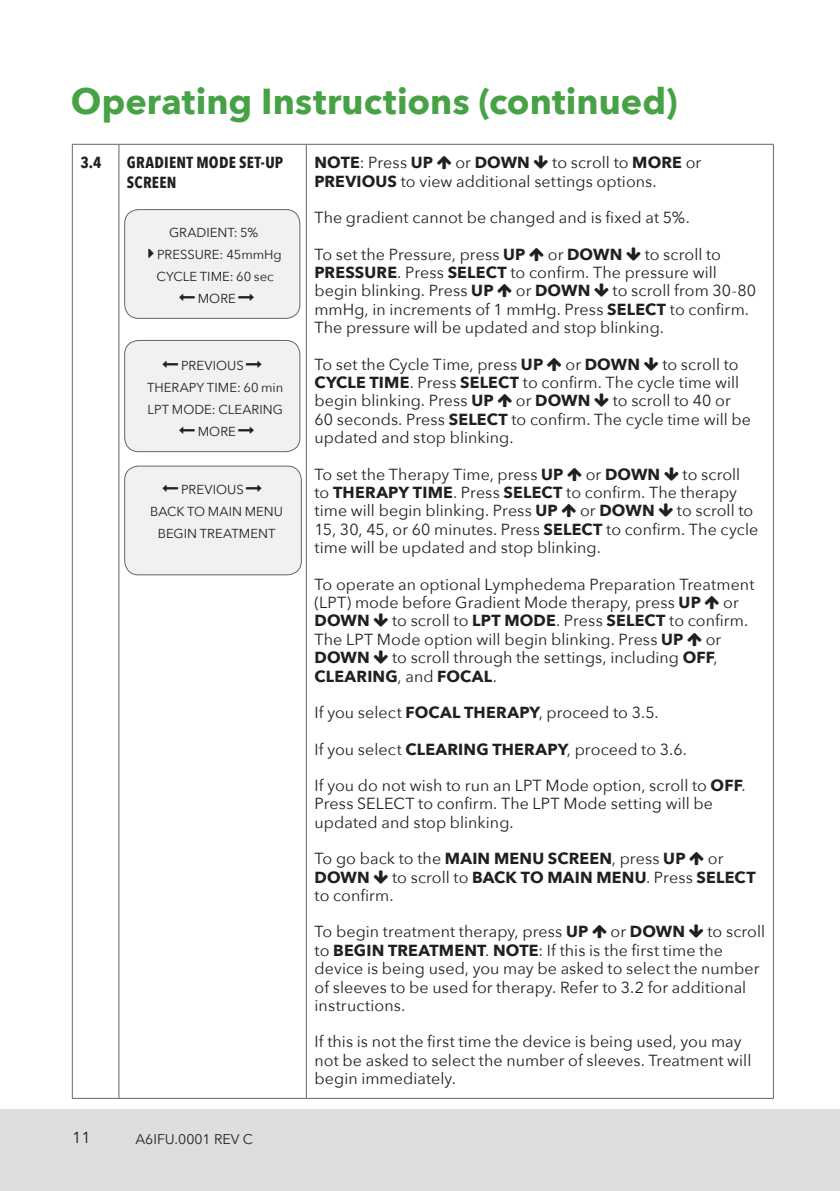
<style>
.page{position:relative;width:840px;height:1191px;background:#fff}
.page>*{position:absolute;margin:0;border:0;box-sizing:border-box;transform-origin:0 0}
.t1{font:700 36px "Avenir Next";color:#47a246}
.t2{font:16px/18.4px "Avenir Next";letter-spacing:.005em;color:#231f20}
.t3{font:700 16px "Avenir Next";letter-spacing:.005em;color:#231f20}
.t4{font:700 16px/20px "Avenir Next Condensed";letter-spacing:.015em;color:#231f20}
.t5{font:14px "Avenir Next";color:#231f20}
.t6{font:13px/22px "Avenir Next";letter-spacing:.005em;color:#231f20;text-align:center}
.s1{font-weight:700}
.s2{font-weight:400}
</style>
<div class="page">
<div style="left:0;top:1109px;width:839px;height:82px;background:#dfdedf"></div>
<hr style="left:72px;top:144px;width:47px;height:1px;background:#64656a">
<hr style="left:119px;top:144px;width:187px;height:1px;background:#64656a">
<hr style="left:118px;top:145px;width:1px;height:953px;background:#64656a">
<hr style="left:306px;top:144px;width:467px;height:1px;background:#64656a">
<hr style="left:72px;top:1098px;width:47px;height:1px;background:#64656a">
<hr style="left:119px;top:1098px;width:187px;height:1px;background:#64656a">
<hr style="left:306px;top:1098px;width:467px;height:1px;background:#64656a">
<hr style="left:306px;top:145px;width:1px;height:953px;background:#64656a">
<hr style="left:72px;top:145px;width:1px;height:953px;background:#64656a">
<hr style="left:772px;top:145px;width:1px;height:953px;background:#64656a">
<div style="left:125px;top:210px;width:175px;height:108px;background:#f1f1f1;border-radius:14px"></div>
<div style="left:124px;top:209px;width:176px;height:110px;border:1px solid #64656a;border-radius:14px"></div>
<div style="left:125px;top:340px;width:175px;height:111px;background:#f1f1f1;border-radius:14px"></div>
<div style="left:124px;top:340px;width:176px;height:112px;border:1px solid #64656a;border-radius:14px"></div>
<div style="left:125px;top:466px;width:176px;height:109px;background:#f1f1f1;border-radius:14px"></div>
<div style="left:124px;top:465px;width:178px;height:110px;border:1px solid #64656a;border-radius:14px"></div>
<h1 class="t1" style="left:71px;top:71px;width:608px">Operating Instructions (continued)</h1>
<p class="t2" style="left:314px;top:153px;width:388px;text-indent:238px">to scroll to <span class="s1">MORE</span> or<br><span class="s1">PREVIOUS</span> to view additional settings options.</p>
<p class="t2" style="left:314px;top:208px;width:377px">The gradient cannot be changed and is fixed at 5%.</p>
<p class="t2" style="left:314px;top:244px;width:212px">To set the Pressure, press <span class="s1">UP</span></p>
<p class="t3" style="left:547px;top:240px;width:76px"><span class="s2">or</span> DOWN</p>
<p class="t4" style="left:80px;top:153px;width:23px">3.4</p>
<p class="t4" style="left:127px;top:153px;width:158px">GRADIENT MODE SET-UP<br>SCREEN</p>
<p class="t3" style="left:314px;top:149px;width:120px">NOTE<span class="s2">: Press</span> UP</p>
<p class="t3" style="left:455px;top:149px;width:76px"><span class="s2">or</span> DOWN</p>
<p class="t6" style="left:169px;top:221px;width:91px">GRADIENT: 5%</p>
<p class="t6" style="left:157px;top:243px;width:126px">PRESSURE: 45mmHg</p>
<p class="t6" style="left:156px;top:265px;width:119px">CYCLE TIME: 60 sec</p>
<p class="t6" style="left:197px;top:287px;width:40px">MORE</p>
<p class="t2" style="left:314px;top:244px;width:408px;text-indent:330px">to scroll to<br><span class="s1">PRESSURE</span>. Press <span class="s1">SELECT</span> to confirm. The pressure will begin blinking. Press <span class="s1">UP</span></p>
<p class="t2" style="left:314px;top:281px;width:443px;text-indent:298px">to scroll from 30-80 mmHg, in increments of 1 mmHg. Press <span class="s1">SELECT</span> to confirm.<br>The pressure will be updated and stop blinking.</p>
<p class="t2" style="left:314px;top:354px;width:230px">To set the Cycle Time, press <span class="s1">UP</span></p>
<p class="t3" style="left:565px;top:350px;width:76px"><span class="s2">or</span> DOWN</p>
<p class="t3" style="left:515px;top:277px;width:76px"><span class="s2">or</span> DOWN</p>
<p class="t2" style="left:314px;top:354px;width:426px;text-align:justify;text-indent:348px">to scroll to <span class="s1">CYCLE TIME</span>. Press <span class="s1">SELECT</span> to confirm. The cycle time will begin blinking. Press <span class="s1">UP</span></p>
<p class="t6" style="left:147px;top:354px;width:138px">PREVIOUS<br>THERAPY TIME: 60 min<br>LPT MODE: CLEARING<br>MORE</p>
<p class="t2" style="left:314px;top:391px;width:438px;text-indent:298px">to scroll to 40 or<br>60 seconds. Press <span class="s1">SELECT</span> to confirm. The cycle time will be updated and stop blinking.</p>
<p class="t2" style="left:314px;top:464px;width:250px">To set the Therapy Time, press <span class="s1">UP</span></p>
<p class="t3" style="left:585px;top:460px;width:76px"><span class="s2">or</span> DOWN</p>
<p class="t3" style="left:515px;top:387px;width:76px"><span class="s2">or</span> DOWN</p>
<p class="t2" style="left:314px;top:464px;width:427px;text-indent:368px">to scroll to <span class="s1">THERAPY TIME</span>. Press <span class="s1">SELECT</span> to confirm. The therapy time will begin blinking. Press <span class="s1">UP</span></p>
<p class="t6" style="left:181px;top:478px;width:64px">PREVIOUS</p>
<p class="t6" style="left:150px;top:500px;width:134px">BACK TO MAIN MENU</p>
<p class="t6" style="left:158px;top:522px;width:119px">BEGIN TREATMENT</p>
<p class="t2" style="left:314px;top:501px;width:445px;text-indent:362px">to scroll to<br>15, 30, 45, or 60 minutes. Press <span class="s1">SELECT</span> to confirm. The cycle time will be updated and stop blinking.</p>
<p class="t2" style="left:314px;top:574px;width:441px">To operate an optional Lymphedema Preparation Treatment (LPT) mode before Gradient Mode therapy, press <span class="s1">UP</span></p>
<p class="t3" style="left:579px;top:497px;width:76px"><span class="s2">or</span> DOWN</p>
<p class="t2" style="left:722px;top:592px;width:17px">or</p>
<p class="t2" style="left:314px;top:611px;width:435px;text-indent:77px">to scroll to <span class="s1">LPT MODE</span>. Press <span class="s1">SELECT</span> to confirm.<br>The LPT Mode option will begin blinking. Press <span class="s1">UP</span></p>
<p class="t3" style="left:314px;top:607px;width:57px">DOWN</p>
<p class="t2" style="left:705px;top:629px;width:17px">or</p>
<p class="t2" style="left:72px;top:1127px;width:20px">11</p>
<p class="t5" style="left:135px;top:1126px;width:119px">A6IFU.0001 REV C</p>
<p class="t2" style="left:314px;top:648px;width:404px;text-indent:77px">to scroll through the settings, including <span class="s1">OFF</span>,<br><span class="s1">CLEARING</span>, and <span class="s1">FOCAL</span>.</p>
<p class="t2" style="left:314px;top:702px;width:345px">If you select <span class="s1">FOCAL THERAPY</span>, proceed to 3.5.</p>
<p class="t2" style="left:314px;top:739px;width:374px">If you select <span class="s1">CLEARING THERAPY</span>, proceed to 3.6.</p>
<p class="t2" style="left:314px;top:775px;width:432px">If you do not wish to run an LPT Mode option, scroll to <span class="s1">OFF</span>.<br>Press SELECT to confirm. The LPT Mode setting will be updated and stop blinking.</p>
<p class="t2" style="left:314px;top:848px;width:372px">To go back to the <span class="s1">MAIN MENU SCREEN</span>, press <span class="s1">UP</span></p>
<p class="t2" style="left:707px;top:848px;width:17px">or</p>
<p class="t3" style="left:314px;top:863px;width:57px">DOWN</p>
<p class="t3" style="left:314px;top:644px;width:57px">DOWN</p>
<p class="t2" style="left:314px;top:867px;width:442px;text-indent:77px">to scroll to <span class="s1">BACK TO MAIN MENU</span>. Press <span class="s1">SELECT </span>to confirm.</p>
<p class="t2" style="left:314px;top:922px;width:275px">To begin treatment therapy, press <span class="s1">UP</span></p>
<p class="t3" style="left:610px;top:918px;width:76px"><span class="s2">or</span> DOWN</p>
<p class="t2" style="left:314px;top:922px;width:452px;text-indent:392px">to scroll to <span class="s1">BEGIN TREATMENT</span>. <span class="s1">NOTE</span>: If this is the first time the device is being used, you may be asked to select the number of sleeves to be used for therapy. Refer to 3.2 for additional instructions.</p>
<p class="t2" style="left:314px;top:1032px;width:438px">If this is not the first time the device is being used, you may not be asked to select the number of sleeves. Treatment will begin immediately.</p>
</div>
